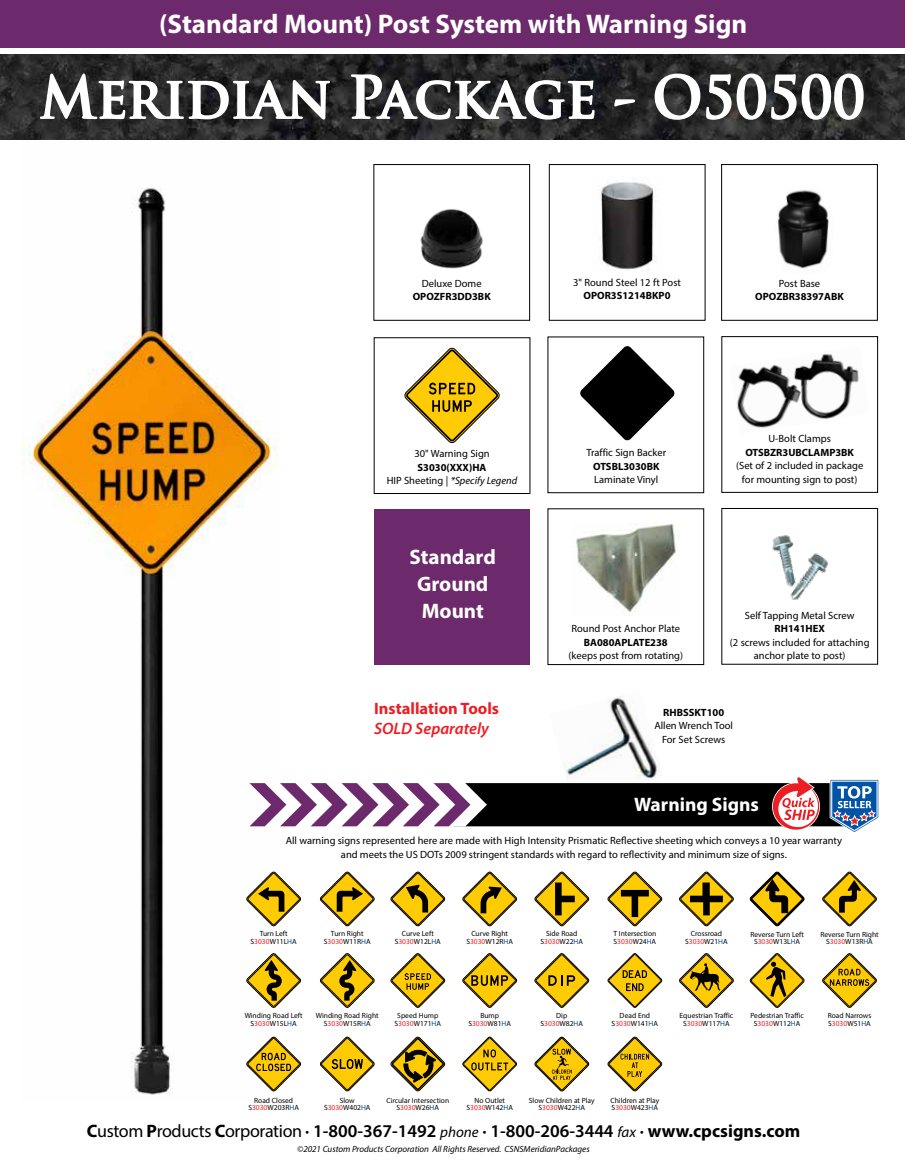
<style>
.page{position:relative;width:905px;height:1175px;background:#fff}
.page>*{position:absolute;margin:0;border:0;box-sizing:border-box;transform-origin:0 0}
.t1{font:700 57px "Trajan Pro";color:#fff;scale:.95 1}
.t2{font:700 27px "Myriad Pro";color:#fff}
.t3{font:700 21px/27px "Myriad Pro";color:#fff;text-align:center}
.t4{font:700 19.5px "Myriad Pro";color:#fff}
.t5{font:600 18px "Myriad Pro";color:#000}
.t6{font:700 16.5px "Myriad Pro";color:#ed1d24}
.t7{font:italic 600 16.5px "Myriad Pro";color:#ed1d24}
.t8{font:10.5px/13.5px "Myriad Pro";color:#000;text-align:center}
.t9{font:700 10.5px "Myriad Pro";color:#000}
.t10{font:italic 10.5px/13.5px "Myriad Pro";color:#000;text-align:center}
.t11{font:italic 9px "Myriad Pro";color:#000}
.t12{font:7.5px/7.5px "Myriad Pro";color:#000;text-align:center}
.s1{font-weight:700;font-style:normal}
.s2{font-style:normal}
.s3{color:#ed1d24}
.s4{color:#0054a6}
.s5{font-weight:700}
.s6{font-weight:400}
.s7{font-weight:400;font-style:italic;font-size:15px}
</style>
<div class="page">
<img style="left:21px;top:188px;width:257px;height:907px">
<div style="left:0;top:0;width:904px;height:47px;background:#6c296b"></div>
<img style="left:0;top:54px;width:904px;height:86px">
<svg style="left:39px;top:47px;width:292px;height:93px"></svg>
<svg style="left:350px;top:47px;width:245px;height:93px"></svg>
<svg style="left:613px;top:99px;width:22px;height:8px"></svg>
<svg style="left:654px;top:47px;width:210px;height:73px"></svg>
<div style="left:721px;top:336px;width:157px;height:157px;border:1px solid #000"></div>
<img style="left:737px;top:353px;width:122px;height:75px">
<div style="left:547px;top:336px;width:157px;height:157px;border:1px solid #000"></div>
<svg style="left:580px;top:346px;width:94px;height:95px"></svg>
<svg style="left:534px;top:1036px;width:55px;height:55px"></svg>
<svg style="left:607px;top:1036px;width:55px;height:55px"></svg>
<svg style="left:679px;top:871px;width:54px;height:55px"></svg>
<svg style="left:607px;top:953px;width:55px;height:54px"></svg>
<svg style="left:462px;top:1036px;width:55px;height:55px"></svg>
<svg style="left:679px;top:953px;width:54px;height:54px"></svg>
<svg style="left:750px;top:953px;width:54px;height:54px"></svg>
<svg style="left:462px;top:871px;width:55px;height:55px"></svg>
<svg style="left:390px;top:871px;width:55px;height:55px"></svg>
<svg style="left:320px;top:871px;width:54px;height:55px"></svg>
<svg style="left:246px;top:871px;width:55px;height:55px"></svg>
<svg style="left:822px;top:871px;width:54px;height:55px"></svg>
<svg style="left:750px;top:871px;width:54px;height:55px"></svg>
<svg style="left:607px;top:871px;width:55px;height:55px"></svg>
<svg style="left:246px;top:1036px;width:55px;height:55px"></svg>
<svg style="left:320px;top:1036px;width:54px;height:55px"></svg>
<svg style="left:822px;top:953px;width:54px;height:54px"></svg>
<svg style="left:534px;top:871px;width:55px;height:55px"></svg>
<svg style="left:462px;top:953px;width:55px;height:54px"></svg>
<svg style="left:534px;top:953px;width:55px;height:54px"></svg>
<svg style="left:390px;top:953px;width:55px;height:54px"></svg>
<svg style="left:246px;top:953px;width:55px;height:54px"></svg>
<svg style="left:320px;top:953px;width:54px;height:54px"></svg>
<svg style="left:390px;top:1036px;width:55px;height:55px"></svg>
<svg style="left:404px;top:347px;width:96px;height:96px"></svg>
<div style="left:374px;top:509px;width:156px;height:155px;background:#6c296b"></div>
<div style="left:547px;top:508px;width:157px;height:157px;border:1px solid #000"></div>
<img style="left:576px;top:524px;width:101px;height:89px">
<div style="left:721px;top:508px;width:157px;height:156px;border:1px solid #000"></div>
<img style="left:772px;top:535px;width:56px;height:65px">
<svg style="left:249px;top:690px;width:630px;height:143px"></svg>
<img style="left:549px;top:690px;width:114px;height:111px">
<img style="left:598px;top:182px;width:58px;height:90px">
<div style="left:549px;top:164px;width:156px;height:157px;border:1px solid #000"></div>
<div style="left:721px;top:164px;width:156px;height:157px;border:1px solid #000"></div>
<img style="left:778px;top:190px;width:51px;height:79px">
<div style="left:373px;top:164px;width:157px;height:157px;border:1px solid #000"></div>
<img style="left:420px;top:208px;width:63px;height:61px">
<h2 class="t2" style="left:159px;top:6px;width:589px">(Standard Mount) Post System with Warning Sign</h2>
<h1 class="t1" style="left:40px;top:62px;width:870px">Meridian Package - O50500</h1>
<h3 class="t8" style="left:422px;top:276px;width:61px">Deluxe Dome</h3>
<h3 class="t9" style="left:412px;top:290px;width:80px">OPOZFR3DD3BK</h3>
<h3 class="t8" style="left:573px;top:275px;width:109px">3" Round Steel 12 ft Post</h3>
<h3 class="t9" style="left:583px;top:289px;width:88px">OPOR3S1214BKP0</h3>
<h3 class="t8" style="left:778px;top:276px;width:43px">Post Base</h3>
<h3 class="t9" style="left:755px;top:290px;width:90px">OPOZBR38397ABK</h3>
<h3 class="t8" style="left:414px;top:447px;width:77px">30" Warning Sign</h3>
<h3 class="t10" style="left:387px;top:460px;width:132px"><span class="s1">S3030(XXX)HA<br></span><span class="s2">HIP Sheeting |</span> *Specify Legend</h3>
<h3 class="t3" style="left:409px;top:542px;width:88px">Standard<br>Ground<br>Mount</h3>
<h3 class="t6" style="left:374px;top:697px;width:126px">Installation Tools</h3>
<h3 class="t7" style="left:374px;top:717px;width:116px">SOLD Separately</h3>
<h3 class="t8" style="left:586px;top:446px;width:81px">Traffic Sign Backer</h3>
<h3 class="t9" style="left:593px;top:459px;width:68px">OTSBL3030BK</h3>
<h3 class="t8" style="left:594px;top:473px;width:66px">Laminate Vinyl</h3>
<h3 class="t8" style="left:768px;top:432px;width:64px">U-Bolt Clamps</h3>
<h3 class="t9" style="left:745px;top:445px;width:110px">OTSBZR3UBCLAMP3BK</h3>
<h3 class="t8" style="left:736px;top:459px;width:129px">(Set of 2 included in package for mounting sign to post)</h3>
<h3 class="t8" style="left:571px;top:621px;width:110px">Round Post Anchor Plate</h3>
<h3 class="t9" style="left:584px;top:635px;width:85px">BA080APLATE238</h3>
<h3 class="t8" style="left:568px;top:648px;width:116px">(keeps post from rotating)</h3>
<h3 class="t8" style="left:744px;top:608px;width:111px">Self Tapping Metal Screw</h3>
<h3 class="t9" style="left:774px;top:622px;width:52px">RH141HEX</h3>
<h3 class="t8" style="left:729px;top:635px;width:141px">(2 screws included for attaching anchor plate to post)</h3>
<h3 class="t9" style="left:663px;top:705px;width:62px">RHBSSKT100</h3>
<h3 class="t8" style="left:654px;top:718px;width:80px">Allen Wrench Tool<br>For Set Screws</h3>
<h3 class="t4" style="left:634px;top:791px;width:126px">Warning Signs</h3>
<h3 class="t8" style="left:286px;top:833px;width:557px">All warning signs represented here are made with High Intensity Prismatic Reflective sheeting which conveys a 10 year warranty and meets the US DOTs 2009 stringent standards with regard to reflectivity and minimum size of signs.</h3>
<p class="t12" style="left:250px;top:929px;width:48px">Turn Left<br>S<span class="s3">3030</span>W11L<span class="s4">H</span>A</p>
<p class="t12" style="left:820px;top:930px;width:60px">Reverse Turn Right<br>S<span class="s3">3030</span>W13R<span class="s4">H</span>A</p>
<p class="t12" style="left:395px;top:929px;width:48px">Curve Left<br>S<span class="s3">3030</span>W12L<span class="s4">H</span>A</p>
<p class="t12" style="left:324px;top:929px;width:48px">Turn Right<br>S<span class="s3">3030</span>W11R<span class="s4">H</span>A</p>
<p class="t12" style="left:466px;top:929px;width:48px">Curve Right<br>S<span class="s3">3030</span>W12R<span class="s4">H</span>A</p>
<p class="t12" style="left:540px;top:929px;width:44px">Side Road<br>S<span class="s3">3030</span>W22<span class="s4">H</span>A</p>
<p class="t12" style="left:685px;top:929px;width:44px">Crossroad<br>S<span class="s3">3030</span>W21<span class="s4">H</span>A</p>
<p class="t12" style="left:613px;top:929px;width:44px;text-align:left">T Intersection<br>S<span class="s3">3030</span>W24<span class="s4">H</span>A</p>
<p class="t12" style="left:750px;top:930px;width:55px">Reverse Turn Left<br>S<span class="s3">3030</span>W13L<span class="s4">H</span>A</p>
<p class="t12" style="left:245px;top:1012px;width:59px">Winding Road Left<br>S<span class="s3">3030</span>W15L<span class="s4">H</span>A</p>
<p class="t12" style="left:316px;top:1012px;width:64px">Winding Road Right<br>S<span class="s3">3030</span>W15R<span class="s4">H</span>A</p>
<p class="t12" style="left:394px;top:1012px;width:48px">Speed Hump<br>S<span class="s3">3030</span>W171<span class="s4">H</span>A</p>
<p class="t12" style="left:468px;top:1012px;width:44px">Bump<br>S<span class="s3">3030</span>W81<span class="s4">H</span>A</p>
<p class="t12" style="left:540px;top:1012px;width:44px">Dip<br>S<span class="s3">3030</span>W82<span class="s4">H</span>A</p>
<p class="t12" style="left:611px;top:1012px;width:48px">Dead End<br>S<span class="s3">3030</span>W141<span class="s4">H</span>A</p>
<p class="t12" style="left:679px;top:1012px;width:55px">Equestrian Traffic<br>S<span class="s3">3030</span>W117<span class="s4">H</span>A</p>
<p class="t12" style="left:750px;top:1012px;width:55px">Pedestrian Traffic<br>S<span class="s3">3030</span>W112<span class="s4">H</span>A</p>
<p class="t12" style="left:827px;top:1012px;width:45px;text-align:left">Road Narrows<br>S<span class="s3">3030</span>W51<span class="s4">H</span>A</p>
<p class="t12" style="left:248px;top:1096px;width:52px">Road Closed<br>S<span class="s3">3030</span>W203R<span class="s4">H</span>A</p>
<p class="t12" style="left:324px;top:1096px;width:48px">Slow<br>S<span class="s3">3030</span>W402<span class="s4">H</span>A</p>
<p class="t12" style="left:386px;top:1096px;width:64px">Circular Intersection<br>S<span class="s3">3030</span>W26<span class="s4">H</span>A</p>
<p class="t12" style="left:466px;top:1096px;width:48px">No Outlet<br>S<span class="s3">3030</span>W142<span class="s4">H</span>A</p>
<p class="t12" style="left:529px;top:1096px;width:67px">Slow Children at Play<br>S<span class="s3">3030</span>W422<span class="s4">H</span>A</p>
<p class="t12" style="left:610px;top:1096px;width:50px;text-align:left">Children at Play<br>S<span class="s3">3030</span>W423<span class="s4">H</span>A</p>
<h3 class="t5" style="left:87px;top:1120px;width:715px"><span class="s5">C</span><span class="s6">ustom</span> <span class="s5">P</span><span class="s6">roducts</span> <span class="s5">C</span><span class="s6">orporation</span> · 1-800-367-1492 <span class="s7">phone</span> · 1-800-206-3444 <span class="s7">fax</span> · <span class="s5">www.cpcsigns.com</span></h3>
<p class="t11" style="left:297px;top:1143px;width:294px">©2021 Custom Products Corporation All Rights Reserved. CSNSMeridianPackages</p>
</div>
